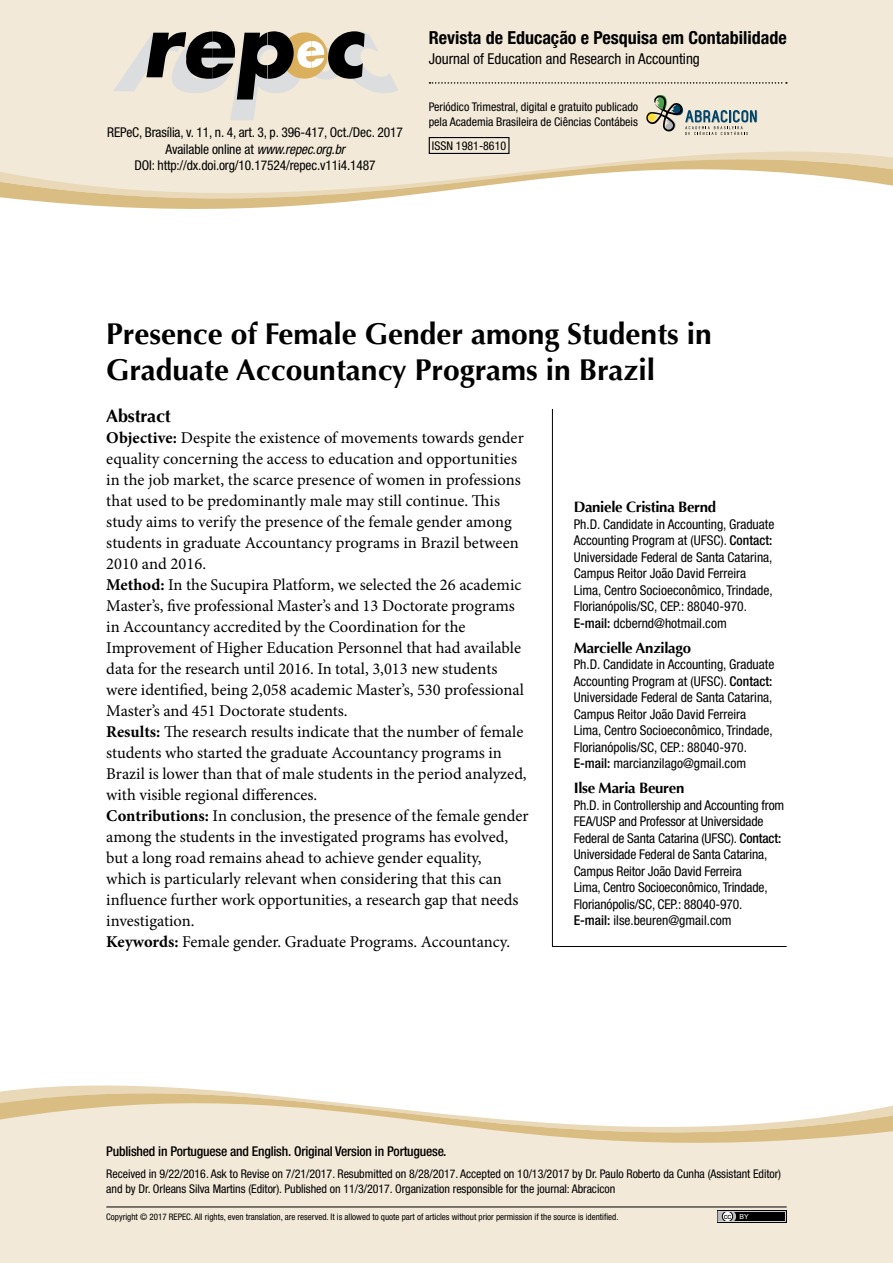
<style>
.page{position:relative;width:893px;height:1263px;background:#fff}
.page>*{position:absolute;margin:0;border:0;box-sizing:border-box;transform-origin:0 0}
.t1{font:700 30px/36px "Optima";color:#000}
.t2{font:700 condensed 18px "Helvetica Neue LT Std";color:#000}
.t3{font:700 18px "Optima";letter-spacing:-.01em;color:#000}
.t4{font:16.5px/21px "Minion Pro";color:#000}
.t5{font:700 15px "Optima";letter-spacing:-.02em;color:#000}
.t6{font:condensed 15px "Helvetica Neue LT Std";color:#000}
.t7{font:condensed 13.5px/16.5px "Helvetica Neue LT Std";color:#000}
.t8{font:500 condensed 13.5px "Helvetica Neue LT Std";letter-spacing:-.015em;color:#000}
.t9{font:condensed 12px/15px "Helvetica Neue LT Std";letter-spacing:-.005em;color:#000}
.t10{font:condensed 9px "Helvetica Neue LT Std";color:#000}
.t11{font:7.5px "Arial";color:#000}
.s1{font-style:italic}
.s2{font-weight:700}
.s3{font-weight:500}
.s4{font-size:7.05px;color:#fff}
</style>
<div class="page">
<div style="left:0;top:1179px;width:893px;height:84px;background:#f2e9d8"></div>
<svg style="left:0;top:1085px;width:893px;height:94px;fill:#f2e9d8"></svg>
<hr style="left:106px;top:1206px;width:681px;height:1px;background:#000">
<div style="left:717px;top:1210px;width:70px;height:13px;background:#000"></div>
<svg style="left:718px;top:1211px;width:68px;height:11px"></svg>
<div style="left:0;top:0;width:893px;height:125px;background:#f2e9d8"></div>
<svg style="left:0;top:127px;width:893px;height:82px;fill:#f2e9d8"></svg>
<svg style="left:113px;top:30px;width:285px;height:90px;background:#b7b1a5"></svg>
<svg style="left:644px;top:92px;width:114px;height:43px;background:#c3c4b7"></svg>
<svg style="left:429px;top:82px;width:358px;height:2px"></svg>
<div style="left:429px;top:137px;width:80px;height:17px;border:1px solid #000"></div>
<hr style="left:552px;top:946px;width:234px;height:1px;background:#000">
<hr style="left:552px;top:409px;width:1px;height:537px;background:#000">
<p class="t7" style="left:107px;top:124px;width:297px;text-align:center">REPeC, Brasília, v. 11, n. 4, art. 3, p. 396-417, Oct./Dec. 2017<br>Available online at <span class="s1">www.repec.org.br<br></span>DOI: http://dx.doi.org/10.17524/repec.v11i4.1487</p>
<p class="t2" style="left:429px;top:27px;width:359px">Revista de Educação e Pesquisa em Contabilidade</p>
<p class="t6" style="left:429px;top:50px;width:273px">Journal of Education and Research in Accounting</p>
<p class="t9" style="left:429px;top:99px;width:211px">Periódico Trimestral, digital e gratuito publicado pela Academia Brasileira de Ciências Contábeis</p>
<p class="t9" style="left:432px;top:138px;width:76px">ISSN 1981-8610</p>
<h1 class="t1" style="left:106px;top:316px;width:607px">Presence of Female Gender among Students in<br>Graduate Accountancy Programs in Brazil</h1>
<p class="t3" style="left:106px;top:405px;width:66px">Abstract</p>
<p class="t4" style="left:106px;top:427px;width:424px"><span class="s2">Objective:</span> Despite the existence of movements towards gender equality concerning the access to education and opportunities in the job market, the scarce presence of women in professions that used to be predominantly male may still continue. This study aims to verify the presence of the female gender among students in graduate Accountancy programs in Brazil between 2010 and 2016.<br><span class="s2">Method:</span> In the Sucupira Platform, we selected the 26 academic Master’s, five professional Master’s and 13 Doctorate programs in Accountancy accredited by the Coordination for the Improvement of Higher Education Personnel that had available data for the research until 2016. In total, 3,013 new students were identified, being 2,058 academic Master’s, 530 professional Master’s and 451 Doctorate students.<br><span class="s2">Results:</span> The research results indicate that the number of female students who started the graduate Accountancy programs in Brazil is lower than that of male students in the period analyzed, with visible regional differences.<br><span class="s2">Contributions:</span> In conclusion, the presence of the female gender among the students in the investigated programs has evolved, but a long road remains ahead to achieve gender equality,<br>which is particularly relevant when considering that this can influence further work opportunities, a research gap that needs investigation.<br><span class="s2">Keywords:</span> Female gender. Graduate Programs. Accountancy.</p>
<p class="t5" style="left:574px;top:498px;width:144px">Daniele Cristina Bernd</p>
<p class="t7" style="left:574px;top:516px;width:202px">Ph.D. Candidate in Accounting, Graduate Accounting Program at (UFSC). <span class="s3">Contact:<br></span>Universidade Federal de Santa Catarina, Campus Reitor João David Ferreira Lima, Centro Socioeconômico, Trindade, Florianópolis/SC, CEP.: 88040-970.<br><span class="s3">E-mail:</span> dcbernd@hotmail.com</p>
<p class="t5" style="left:574px;top:639px;width:119px">Marcielle Anzilago</p>
<p class="t7" style="left:574px;top:656px;width:202px">Ph.D. Candidate in Accounting, Graduate Accounting Program at (UFSC). <span class="s3">Contact:<br></span>Universidade Federal de Santa Catarina, Campus Reitor João David Ferreira Lima, Centro Socioeconômico, Trindade, Florianópolis/SC, CEP.: 88040-970.<br><span class="s3">E-mail:</span> marcianzilago@gmail.com</p>
<p class="t5" style="left:574px;top:779px;width:112px">Ilse Maria Beuren</p>
<p class="t7" style="left:574px;top:797px;width:212px">Ph.D. in Controllership and Accounting from FEA/USP and Professor at Universidade Federal de Santa Catarina (UFSC). <span class="s3">Contact:<br></span>Universidade Federal de Santa Catarina, Campus Reitor João David Ferreira<br>Lima, Centro Socioeconômico, Trindade, Florianópolis/SC, CEP.: 88040-970.<br><span class="s3">E-mail:</span> ilse.beuren@gmail.com</p>
<p class="t8" style="left:106px;top:1143px;width:342px">Published in Portuguese and English. Original Version in Portuguese.</p>
<p class="t9" style="left:106px;top:1166px;width:676px">Received in 9/22/2016. Ask to Revise on 7/21/2017. Resubmitted on 8/28/2017. Accepted on 10/13/2017 by Dr. Paulo Roberto da Cunha (Assistant Editor) and by Dr. Orleans Silva Martins (Editor). Published on 11/3/2017. Organization responsible for the journal: Abracicon</p>
<p class="t10" style="left:106px;top:1212px;width:514px">Copyright © 2017 REPEC. All rights, even translation, are reserved. It is allowed to quote part of articles without prior permission if the source is identified.</p>
<p class="t11" style="left:724px;top:1211px;width:27px">cc <span class="s4">BY</span></p>
</div>
